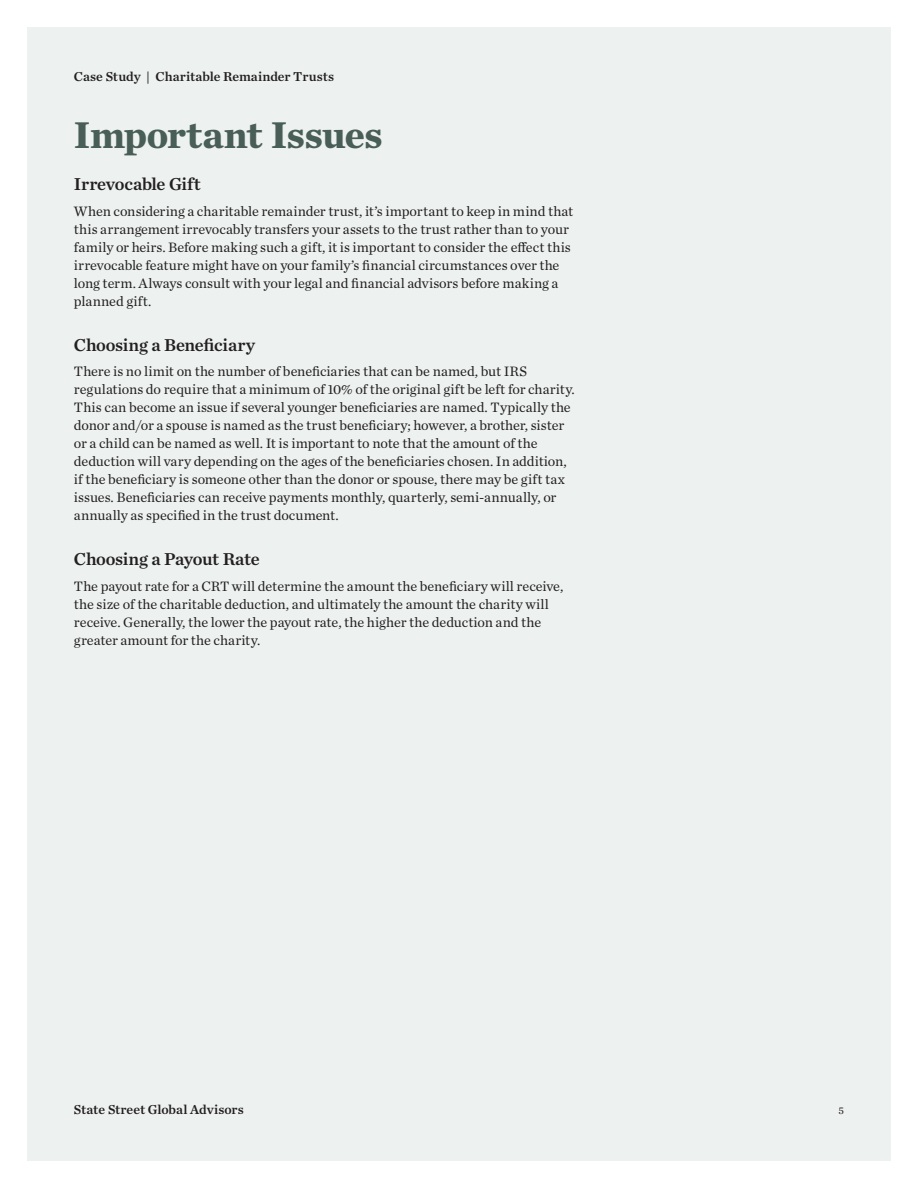
<style>
.page{position:relative;width:918px;height:1188px;background:#fff}
.page>*{position:absolute;margin:0;border:0;box-sizing:border-box;transform-origin:0 0}
.H1_26_28{font:700 39px "Chronicle Text G1";letter-spacing:-.02em;color:#485e56}
.H2_12_15{font:18px "Chronicle Text G1 Semi";letter-spacing:-.015em;color:#231f20}
.Text_9_5_12{font:14.25px/18px "Chronicle Text G1";color:#231f20}
.RunningHeader_9_12{font:13.5px "Chronicle Text G1 Semi";color:#231f20}
.RunningFooter_9_12{font:13.5px "Chronicle Text G1 Semi";color:#231f20}
.t1{font:10.5px "Chronicle Text G1";color:#231f20}
</style>
<div class="page">
<div style="left:27px;top:27px;width:864px;height:1134px;background:#edf1f0"></div>
<p class="RunningHeader_9_12" style="left:74px;top:66px;width:262px">Case Study | Charitable Remainder Trusts</p>
<p class="H1_26_28" style="left:74px;top:104px;width:310px">Important Issues</p>
<p class="H2_12_15" style="left:74px;top:170px;width:128px">Irrevocable Gift</p>
<p class="Text_9_5_12" style="left:74px;top:201px;width:501px">When considering a charitable remainder trust, it’s important to keep in mind that this arrangement irrevocably transfers your assets to the trust rather than to your family or heirs. Before making such a gift, it is important to consider the effect this irrevocable feature might have on your family’s financial circumstances over the long term. Always consult with your legal and financial advisors before making a planned gift.</p>
<p class="H2_12_15" style="left:74px;top:331px;width:183px">Choosing a Beneficiary</p>
<p class="Text_9_5_12" style="left:74px;top:362px;width:502px">There is no limit on the number of beneficiaries that can be named, but IRS regulations do require that a minimum of 10% of the original gift be left for charity.<br>This can become an issue if several younger beneficiaries are named. Typically the donor and/or a spouse is named as the trust beneficiary; however, a brother, sister or a child can be named as well. It is important to note that the amount of the deduction will vary depending on the ages of the beneficiaries chosen. In addition, if the beneficiary is someone other than the donor or spouse, there may be gift tax issues. Beneficiaries can receive payments monthly, quarterly, semi-annually, or annually as specified in the trust document.</p>
<p class="H2_12_15" style="left:74px;top:545px;width:187px">Choosing a Payout Rate</p>
<p class="Text_9_5_12" style="left:74px;top:576px;width:491px">The payout rate for a CRT will determine the amount the beneficiary will receive, the size of the charitable deduction, and ultimately the amount the charity will receive. Generally, the lower the payout rate, the higher the deduction and the greater amount for the charity.</p>
<p class="RunningFooter_9_12" style="left:74px;top:1099px;width:171px">State Street Global Advisors</p>
<p class="t1" style="left:838px;top:1103px;width:7px">5</p>
</div>
